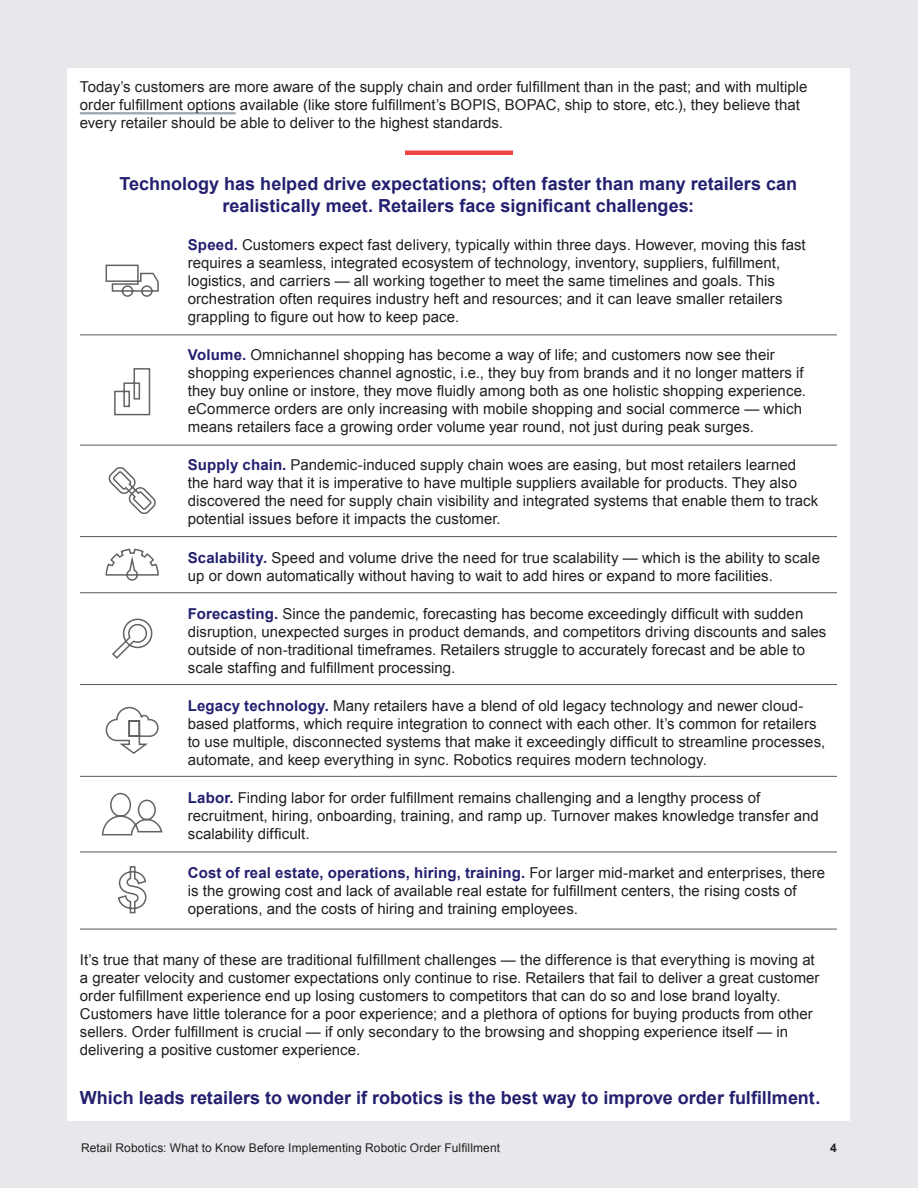
<style>
.page{position:relative;width:918px;height:1188px;background:#e6e8eb}
.page>*{position:absolute;margin:0;border:0;box-sizing:border-box;transform-origin:0 0}
.Sub_02{font:700 18px/21.6px "Arial";color:#23206f;text-align:center}
.Text{font:15px/18px "Arial";letter-spacing:.005em;color:#231f20}
.t1{font:12px "Arial";letter-spacing:.01em;color:#231f20}
.t2{font:700 12px "Arial";color:#231f20}
.s1{font-weight:700;color:#23206f}
</style>
<div class="page">
<div style="left:68px;top:68px;width:782px;height:1053px;background:#fff"></div>
<hr style="left:80px;top:112px;width:156px;height:2px;background:#9ca4af">
<hr style="left:80px;top:334px;width:757px;height:1px;background:#57585a">
<hr style="left:80px;top:445px;width:757px;height:1px;background:#57585a">
<hr style="left:80px;top:536px;width:757px;height:1px;background:#57585a">
<hr style="left:80px;top:592px;width:757px;height:1px;background:#57585a">
<hr style="left:80px;top:684px;width:757px;height:1px;background:#57585a">
<hr style="left:80px;top:776px;width:757px;height:1px;background:#57585a">
<hr style="left:80px;top:852px;width:757px;height:1px;background:#57585a">
<hr style="left:80px;top:929px;width:757px;height:1px;background:#57585a">
<svg style="left:117px;top:866px;width:30px;height:48px"></svg>
<svg style="left:105px;top:706px;width:54px;height:48px"></svg>
<svg style="left:105px;top:264px;width:54px;height:33px"></svg>
<svg style="left:108px;top:467px;width:48px;height:48px"></svg>
<svg style="left:105px;top:548px;width:54px;height:33px"></svg>
<svg style="left:114px;top:368px;width:37px;height:48px"></svg>
<svg style="left:101px;top:792px;width:62px;height:44px"></svg>
<svg style="left:112px;top:618px;width:41px;height:41px"></svg>
<hr style="left:405px;top:151px;width:108px;height:4px;background:#ef4348">
<p class="Text" style="left:80px;top:78px;width:729px">Today’s customers are more aware of the supply chain and order fulfillment than in the past; and with multiple order fulfillment options available (like store fulfillment’s BOPIS, BOPAC, ship to store, etc.), they believe that every retailer should be able to deliver to the highest standards.</p>
<p class="Sub_02" style="left:120px;top:174px;width:679px">Technology has helped drive expectations; often faster than many retailers can realistically meet. Retailers face significant challenges:</p>
<p class="Text" style="left:188px;top:236px;width:619px"><span class="s1">Speed.</span> Customers expect fast delivery, typically within three days. However, moving this fast requires a seamless, integrated ecosystem of technology, inventory, suppliers, fulfillment, logistics, and carriers — all working together to meet the same timelines and goals. This orchestration often requires industry heft and resources; and it can leave smaller retailers grappling to figure out how to keep pace.</p>
<p class="Text" style="left:188px;top:346px;width:620px"><span class="s1">Volume.</span> Omnichannel shopping has become a way of life; and customers now see their shopping experiences channel agnostic, i.e., they buy from brands and it no longer matters if they buy online or instore, they move fluidly among both as one holistic shopping experience. eCommerce orders are only increasing with mobile shopping and social commerce — which means retailers face a growing order volume year round, not just during peak surges.</p>
<p class="Text" style="left:188px;top:456px;width:632px"><span class="s1">Supply chain.</span> Pandemic-induced supply chain woes are easing, but most retailers learned the hard way that it is imperative to have multiple suppliers available for products. They also discovered the need for supply chain visibility and integrated systems that enable them to track potential issues before it impacts the customer.</p>
<p class="Text" style="left:188px;top:549px;width:634px"><span class="s1">Scalability.</span> Speed and volume drive the need for true scalability — which is the ability to scale up or down automatically without having to wait to add hires or expand to more facilities.</p>
<p class="Text" style="left:188px;top:605px;width:640px"><span class="s1">Forecasting.</span> Since the pandemic, forecasting has become exceedingly difficult with sudden disruption, unexpected surges in product demands, and competitors driving discounts and sales outside of non-traditional timeframes. Retailers struggle to accurately forecast and be able to scale staffing and fulfillment processing.</p>
<p class="Text" style="left:188px;top:697px;width:639px"><span class="s1">Legacy technology.</span> Many retailers have a blend of old legacy technology and newer cloud&shy;based platforms, which require integration to connect with each other. It’s common for retailers to use multiple, disconnected systems that make it exceedingly difficult to streamline processes, automate, and keep everything in sync. Robotics requires modern technology.</p>
<p class="Text" style="left:188px;top:789px;width:633px"><span class="s1">Labor.</span> Finding labor for order fulfillment remains challenging and a lengthy process of recruitment, hiring, onboarding, training, and ramp up. Turnover makes knowledge transfer and scalability difficult.</p>
<p class="Text" style="left:188px;top:864px;width:639px"><span class="s1">Cost of real estate, operations, hiring, training.</span> For larger mid-market and enterprises, there is the growing cost and lack of available real estate for fulfillment centers, the rising costs of operations, and the costs of hiring and training employees.</p>
<p class="Text" style="left:80px;top:951px;width:741px">It’s true that many of these are traditional fulfillment challenges — the difference is that everything is moving at a greater velocity and customer expectations only continue to rise. Retailers that fail to deliver a great customer order fulfillment experience end up losing customers to competitors that can do so and lose brand loyalty.<br>Customers have little tolerance for a poor experience; and a plethora of options for buying products from other sellers. Order fulfillment is crucial — if only secondary to the browsing and shopping experience itself — in delivering a positive customer experience.</p>
<p class="Sub_02" style="left:80px;top:1087px;width:742px">Which leads retailers to wonder if robotics is the best way to improve order fulfillment.</p>
<p class="t1" style="left:81px;top:1140px;width:421px">Retail Robotics: What to Know Before Implementing Robotic Order Fulfillment</p>
<p class="t2" style="left:830px;top:1140px;width:8px">4</p>
</div>
